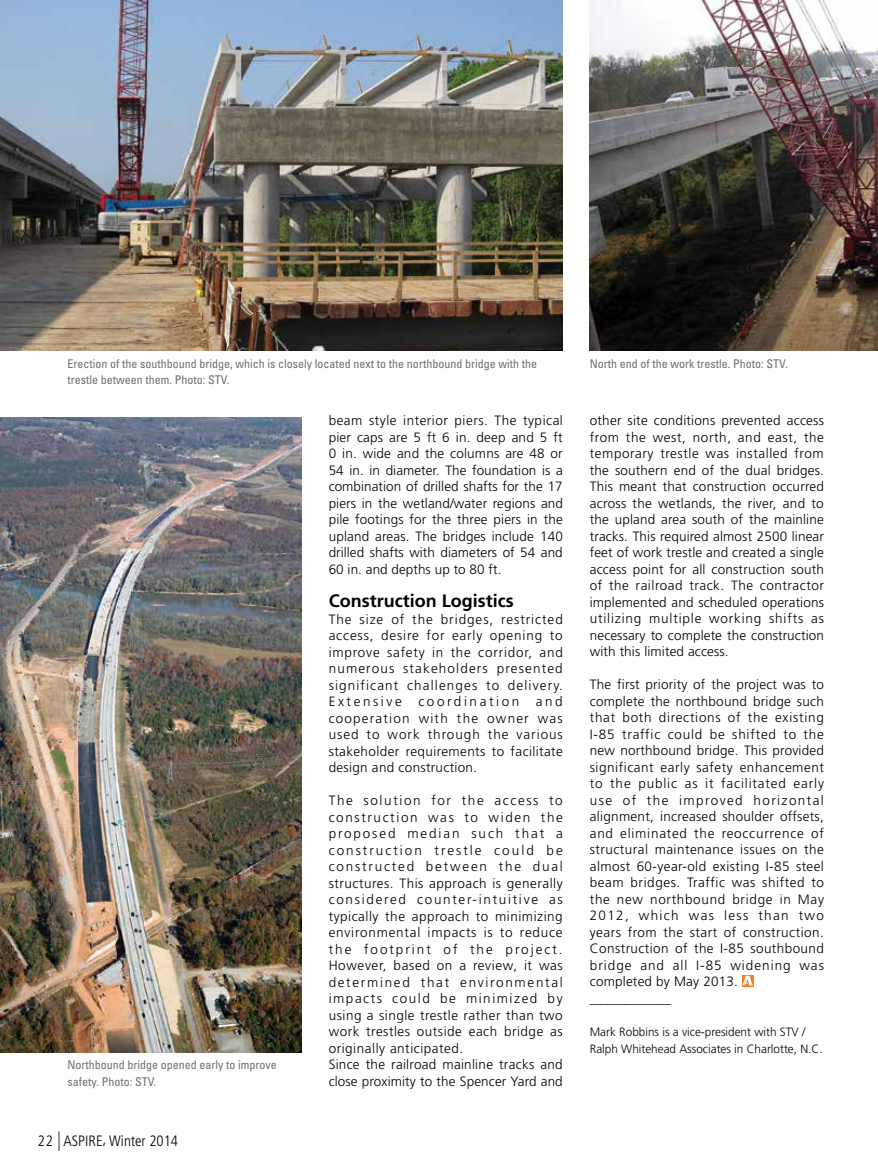
<style>
.page{position:relative;width:878px;height:1175px;background:#fff}
.page>*{position:absolute;margin:0;border:0;box-sizing:border-box;transform-origin:0 0}
.t1{font:700 18px "Frutiger LT Std";color:#000}
.t2{font:300 condensed 15px "Frutiger LT Std";color:#000}
.t3{font:300 13.5px/16.5px "Frutiger LT Std";letter-spacing:.04em;color:#000;text-align:justify}
.t4{font:300 13.5px/16.5px "Frutiger LT Std";letter-spacing:.06em;color:#000}
.t5{font:condensed 12px/16.5px "Univers LT Std";color:#6d6e71}
.t6{font:300 12px/16.5px "Frutiger LT Std";color:#000}
.s1{font-size:19.5px}
</style>
<div class="page">
<svg style="left:742px;top:975px;width:11px;height:11px"></svg>
<svg style="left:742px;top:975px;width:10px;height:10px"></svg>
<img style="left:0;top:0;width:562px;height:351px">
<img style="left:0;top:417px;width:302px;height:635px">
<img style="left:590px;top:0;width:288px;height:351px">
<p class="t5" style="left:68px;top:355px;width:471px">Erection of the southbound bridge, which is closely located next to the northbound bridge with the trestle between them. Photo: STV.</p>
<p class="t5" style="left:68px;top:1056px;width:211px">Northbound bridge opened early to improve safety. Photo: STV.</p>
<p class="t2" style="left:38px;top:1132px;width:142px">22 <span class="s1">|</span> ASPIRE, Winter 2014</p>
<p class="t3" style="left:328px;top:413px;width:236px">beam style interior piers. The typical pier caps are 5 ft 6 in. deep and 5 ft 0 in. wide and the columns are 48 or 54 in. in diameter. The foundation is a combination of drilled shafts for the 17 piers in the wetland/water regions and pile footings for the three piers in the upland areas. The bridges include 140 drilled shafts with diameters of 54 and 60 in. and depths up to 80 ft.</p>
<h1 class="t1" style="left:328px;top:590px;width:186px">Construction Logistics</h1>
<p class="t3" style="left:328px;top:611px;width:236px">The size of the bridges, restricted access, desire for early opening to improve safety in the corridor, and numerous stakeholders presented significant challenges to delivery.<br>Extensive coordination and cooperation with the owner was used to work through the various stakeholder requirements to facilitate design and construction.</p>
<p class="t4" style="left:328px;top:792px;width:236px">The solution for the access to construction was to widen the proposed median such that a construction trestle could be constructed between the dual structures. This approach is generally considered counter-intuitive as typically the approach to minimizing environmental impacts is to reduce the footprint of the project.<br>However, based on a review, it was determined that environmental impacts could be minimized by using a single trestle rather than two work trestles outside each bridge as originally anticipated.<br>Since the railroad mainline tracks and close proximity to the Spencer Yard and</p>
<p class="t5" style="left:590px;top:355px;width:199px">North end of the work trestle. Photo: STV.</p>
<p class="t3" style="left:589px;top:412px;width:236px">other site conditions prevented access from the west, north, and east, the temporary trestle was installed from the southern end of the dual bridges.<br>This meant that construction occurred across the wetlands, the river, and to the upland area south of the mainline tracks. This required almost 2500 linear feet of work trestle and created a single access point for all construction south of the railroad track. The contractor implemented and scheduled operations utilizing multiple working shifts as necessary to complete the construction with this limited access.</p>
<p class="t3" style="left:589px;top:676px;width:236px;text-align:left">The first priority of the project was to complete the northbound bridge such that both directions of the existing I-85 traffic could be shifted to the new northbound bridge. This provided significant early safety enhancement to the public as it facilitated early use of the improved horizontal alignment, increased shoulder offsets, and eliminated the reoccurrence of structural maintenance issues on the almost 60-year-old existing I-85 steel beam bridges. Traffic was shifted to the new northbound bridge in May 2012, which was less than two years from the start of construction.<br>Construction of the I-85 southbound bridge and all I-85 widening was completed by May 2013.<br>____________</p>
<p class="t6" style="left:590px;top:1024px;width:234px">Mark Robbins is a vice-president with STV /<br>Ralph Whitehead Associates in Charlotte, N.C.</p>
</div>
